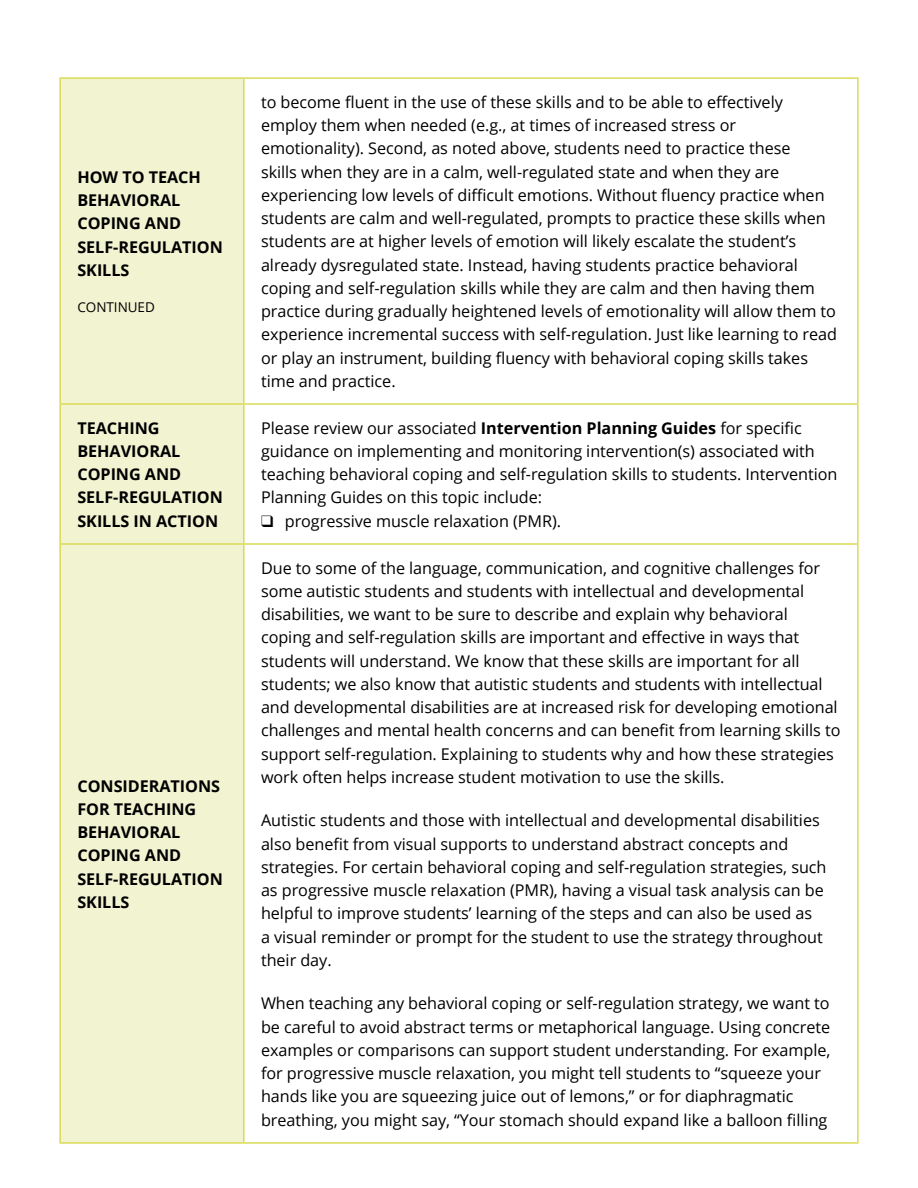
<style>
.page{position:relative;width:918px;height:1188px;background:#fff}
.page>*{position:absolute;margin:0;border:0;box-sizing:border-box;transform-origin:0 0}
.copy{font:16.2px/23.2px "Open Sans";letter-spacing:-.005em;color:#000}
.copy_no_space{font:16.2px/23.2px "Open Sans";letter-spacing:-.005em;color:#000}
.H2_cap{font:700 16.2px/23.2px "Open Sans";letter-spacing:-.005em;color:#000}
.H2_cap-2{font:13.5px "Open Sans";letter-spacing:-.005em;color:#000}
.s1{font-weight:700}
</style>
<div class="page">
<div style="left:61px;top:79px;width:182px;height:1063px;background:#f2f3d1"></div>
<hr style="left:59px;top:79px;width:2px;height:324px;background:#d9da55">
<hr style="left:59px;top:405px;width:2px;height:138px;background:#d9da55">
<hr style="left:59px;top:545px;width:2px;height:597px;background:#d9da55">
<hr style="left:59px;top:403px;width:185px;height:2px;background:#d9da55">
<hr style="left:59px;top:543px;width:185px;height:2px;background:#d9da55">
<hr style="left:59px;top:1142px;width:185px;height:2px;background:#d9da55">
<hr style="left:243px;top:79px;width:1px;height:324px;background:#d9da55">
<hr style="left:243px;top:405px;width:1px;height:138px;background:#d9da55">
<hr style="left:243px;top:545px;width:1px;height:597px;background:#d9da55">
<hr style="left:857px;top:79px;width:2px;height:324px;background:#d9da55">
<hr style="left:857px;top:405px;width:2px;height:138px;background:#d9da55">
<hr style="left:857px;top:545px;width:2px;height:597px;background:#d9da55">
<hr style="left:244px;top:403px;width:615px;height:2px;background:#d9da55">
<hr style="left:244px;top:543px;width:615px;height:2px;background:#d9da55">
<hr style="left:244px;top:1142px;width:615px;height:2px;background:#d9da55">
<hr style="left:59px;top:77px;width:185px;height:2px;background:#d9da55">
<hr style="left:244px;top:77px;width:615px;height:2px;background:#d9da55">
<h2 class="H2_cap" style="left:77px;top:165px;width:147px">HOW TO TEACH<br>BEHAVIORAL<br>COPING AND<br>SELF-REGULATION<br>SKILLS</h2>
<h2 class="H2_cap-2" style="left:77px;top:297px;width:79px">CONTINUED</h2>
<p class="copy" style="left:261px;top:90px;width:578px">to become fluent in the use of these skills and to be able to effectively employ them when needed (e.g., at times of increased stress or emotionality). Second, as noted above, students need to practice these<br>skills when they are in a calm, well-regulated state and when they are experiencing low levels of difficult emotions. Without fluency practice when students are calm and well-regulated, prompts to practice these skills when students are at higher levels of emotion will likely escalate the student’s already dysregulated state. Instead, having students practice behavioral coping and self-regulation skills while they are calm and then having them practice during gradually heightened levels of emotionality will allow them to experience incremental success with self-regulation. Just like learning to read or play an instrument, building fluency with behavioral coping skills takes time and practice.</p>
<h2 class="H2_cap" style="left:77px;top:416px;width:147px">TEACHING<br>BEHAVIORAL<br>COPING AND<br>SELF-REGULATION<br>SKILLS IN ACTION</h2>
<p class="copy_no_space" style="left:261px;top:416px;width:578px">Please review our associated <span class="s1">Intervention Planning Guides</span> for specific guidance on implementing and monitoring intervention(s) associated with teaching behavioral coping and self-regulation skills to students. Intervention Planning Guides on this topic include:</p>
<p class="copy" style="left:261px;top:509px;width:302px">❑ progressive muscle relaxation (PMR).</p>
<h2 class="H2_cap" style="left:77px;top:774px;width:147px">CONSIDERATIONS<br>FOR TEACHING<br>BEHAVIORAL<br>COPING AND<br>SELF-REGULATION<br>SKILLS</h2>
<p class="copy" style="left:261px;top:556px;width:581px">Due to some of the language, communication, and cognitive challenges for some autistic students and students with intellectual and developmental disabilities, we want to be sure to describe and explain why behavioral coping and self-regulation skills are important and effective in ways that students will understand. We know that these skills are important for all students; we also know that autistic students and students with intellectual and developmental disabilities are at increased risk for developing emotional challenges and mental health concerns and can benefit from learning skills to support self-regulation. Explaining to students why and how these strategies work often helps increase student motivation to use the skills.</p>
<p class="copy" style="left:261px;top:809px;width:567px">Autistic students and those with intellectual and developmental disabilities also benefit from visual supports to understand abstract concepts and strategies. For certain behavioral coping and self-regulation strategies, such as progressive muscle relaxation (PMR), having a visual task analysis can be helpful to improve students’ learning of the steps and can also be used as<br>a visual reminder or prompt for the student to use the strategy throughout their day.</p>
<p class="copy" style="left:261px;top:992px;width:571px">When teaching any behavioral coping or self-regulation strategy, we want to be careful to avoid abstract terms or metaphorical language. Using concrete examples or comparisons can support student understanding. For example, for progressive muscle relaxation, you might tell students to “squeeze your hands like you are squeezing juice out of lemons,” or for diaphragmatic breathing, you might say, “Your stomach should expand like a balloon filling</p>
</div>
